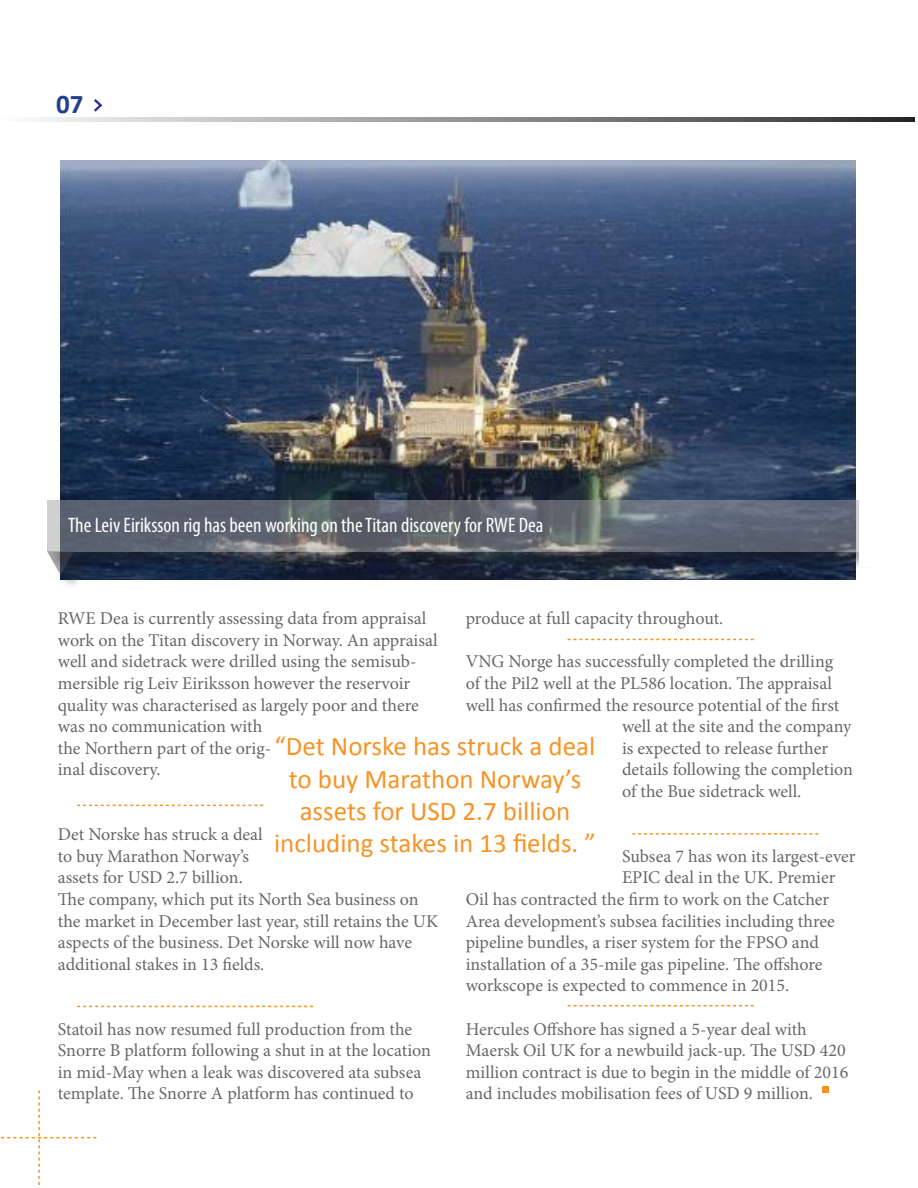
<style>
.page{position:relative;width:918px;height:1188px;background:#fff}
.page>*{position:absolute;margin:0;border:0;box-sizing:border-box;transform-origin:0 0}
.t1{font:27px/32.4px "Calibri";color:#f79324;text-align:center}
.t2{font:700 27px "Calibri";color:#253f8e}
.t3{font:condensed 21px "Myriad Pro";color:#fff}
.t4{font:18px/21.6px "Minion Pro";color:#67676a}
</style>
<div class="page">
<img style="left:61px;top:161px;width:795px;height:419px">
<svg style="left:94px;top:99px;width:9px;height:13px"></svg>
<svg style="left:36px;top:117px;width:878px;height:4px;background:#8f9093"></svg>
<svg style="left:1px;top:1090px;width:95px;height:95px"></svg>
<div style="left:49px;top:503px;width:832px;height:67px;background:#231f20;opacity:.75"></div>
<svg style="left:47px;top:500px;width:812px;height:51px;background:#666b76"></svg>
<div style="left:50px;top:554px;width:41px;height:38px;background:#231f20;opacity:.75"></div>
<svg style="left:47px;top:551px;width:27px;height:24px"></svg>
<div style="left:859px;top:500px;width:25px;height:67px;background:#fff"></div>
<div style="left:823px;top:1086px;width:6px;height:7px;background:#f79324"></div>
<svg style="left:77px;top:805px;width:186px;height:1px"></svg>
<svg style="left:77px;top:1006px;width:236px;height:1px"></svg>
<svg style="left:568px;top:639px;width:186px;height:1px"></svg>
<svg style="left:632px;top:833px;width:186px;height:2px"></svg>
<svg style="left:568px;top:1005px;width:186px;height:1px"></svg>
<h1 class="t2" style="left:56px;top:87px;width:29px">07</h1>
<p class="t3" style="left:68px;top:513px;width:477px">The Leiv Eiriksson rig has been working on the Titan discovery for RWE Dea</p>
<p class="t4" style="left:58px;top:608px;width:381px">RWE Dea is currently assessing data from appraisal work on the Titan discovery in Norway. An appraisal well and sidetrack were drilled using the semisub&shy;mersible rig Leiv Eiriksson however the reservoir quality was characterised as largely poor and there was no communication with<br>the Northern part of the orig-<br>inal discovery.</p>
<p class="t4" style="left:466px;top:608px;width:259px">produce at full capacity throughout.</p>
<p class="t4" style="left:466px;top:651px;width:369px">VNG Norge has successfully completed the drilling</p>
<p class="t4" style="left:466px;top:673px;width:368px">of the Pil2 well at the PL586 location. The appraisal</p>
<p class="t4" style="left:466px;top:694px;width:375px">well has confirmed the resource potential of the first</p>
<p class="t4" style="left:622px;top:716px;width:231px">well at the site and the company</p>
<p class="t4" style="left:622px;top:737px;width:208px">is expected to release further</p>
<p class="t4" style="left:622px;top:759px;width:232px">details following the completion</p>
<p class="t4" style="left:622px;top:781px;width:181px">of the Bue sidetrack well.</p>
<h1 class="t1" style="left:274px;top:730px;width:323px">“Det Norske has struck a deal to buy Marathon Norway’s assets for USD 2.7 billion including stakes in 13 fields. ”</h1>
<p class="t4" style="left:58px;top:824px;width:382px">Det Norske has struck a deal<br>to buy Marathon Norway’s<br>assets for USD 2.7 billion.<br>The company, which put its North Sea business on the market in December last year, still retains the UK aspects of the business. Det Norske will now have additional stakes in 13 fields.</p>
<p class="t4" style="left:622px;top:845px;width:235px">Subsea 7 has won its largest-ever</p>
<p class="t4" style="left:622px;top:867px;width:215px">EPIC deal in the UK. Premier</p>
<p class="t4" style="left:466px;top:889px;width:365px">Oil has contracted the firm to work on the Catcher</p>
<p class="t4" style="left:466px;top:910px;width:371px">Area development’s subsea facilities including three</p>
<p class="t4" style="left:466px;top:932px;width:355px">pipeline bundles, a riser system for the FPSO and</p>
<p class="t4" style="left:466px;top:953px;width:358px">installation of a 35-mile gas pipeline. The offshore</p>
<p class="t4" style="left:466px;top:975px;width:325px">workscope is expected to commence in 2015.</p>
<p class="t4" style="left:466px;top:1018px;width:384px">Hercules Offshore has signed a 5-year deal with Maersk Oil UK for a newbuild jack-up. The USD 420 million contract is due to begin in the middle of 2016 and includes mobilisation fees of USD 9 million.</p>
<p class="t4" style="left:58px;top:1018px;width:375px">Statoil has now resumed full production from the Snorre B platform following a shut in at the location in mid-May when a leak was discovered ata subsea template. The Snorre A platform has continued to</p>
</div>
